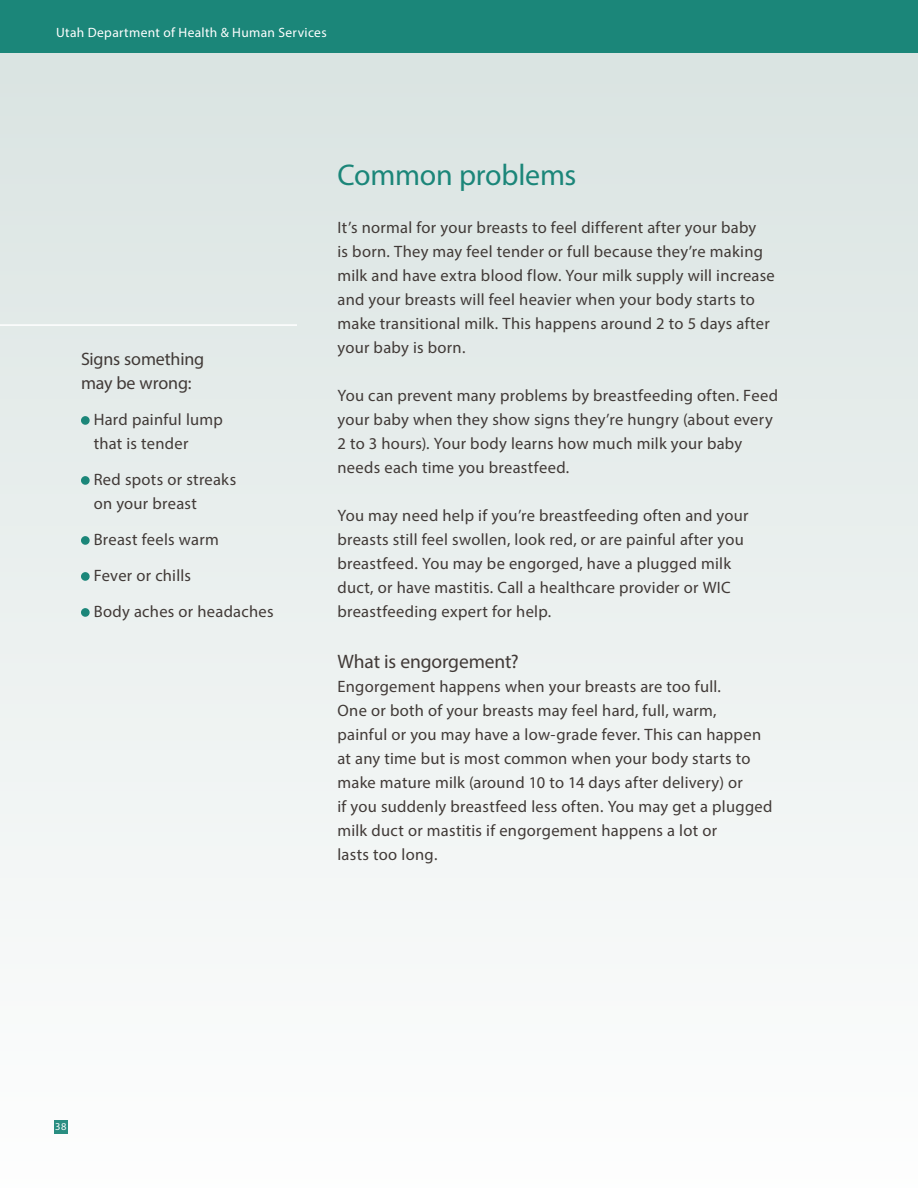
<style>
.page{position:relative;width:918px;height:1188px;background:#fff}
.page>*{position:absolute;margin:0;border:0;box-sizing:border-box;transform-origin:0 0}
.t1{font:30px "Myriad Pro";letter-spacing:-.01em;color:#1b8679}
.t2{font:19.5px "Myriad Pro";letter-spacing:-.005em;color:#413a37}
.t3{font:18px/24px "Myriad Pro";letter-spacing:-.01em;color:#413a37}
.t4{font:16.5px/24px "Myriad Pro";letter-spacing:.015em;color:#413a37}
.t5{font:13.5px "Myriad Pro";letter-spacing:.025em;color:#fff}
.t6{font:10.5px "Myriad Pro";color:#fff}
</style>
<div class="page">
<div style="left:0;top:0;width:918px;height:53px;background:#1b8679"></div>
<div style="left:0;top:53px;width:918px;height:1135px;background:linear-gradient(to bottom,#dae4e2,#fdfefd)"></div>
<div style="left:82px;top:417px;width:7px;height:7px;background:#1b8679;border-radius:50%"></div>
<div style="left:81px;top:416px;width:9px;height:9px;border:2px solid #1b8679;border-radius:50%"></div>
<div style="left:82px;top:477px;width:7px;height:7px;background:#1b8679;border-radius:50%"></div>
<div style="left:81px;top:476px;width:9px;height:9px;border:2px solid #1b8679;border-radius:50%"></div>
<div style="left:82px;top:537px;width:7px;height:7px;background:#1b8679;border-radius:50%"></div>
<div style="left:81px;top:536px;width:9px;height:9px;border:2px solid #1b8679;border-radius:50%"></div>
<div style="left:82px;top:573px;width:7px;height:7px;background:#1b8679;border-radius:50%"></div>
<div style="left:81px;top:572px;width:9px;height:9px;border:2px solid #1b8679;border-radius:50%"></div>
<div style="left:82px;top:609px;width:7px;height:7px;background:#1b8679;border-radius:50%"></div>
<div style="left:81px;top:608px;width:9px;height:9px;border:2px solid #1b8679;border-radius:50%"></div>
<hr style="left:0;top:324px;width:297px;height:2px;background:#fff">
<p class="t5" style="left:56px;top:24px;width:272px">Utah Department of Health &amp; Human Services</p>
<p class="t3" style="left:81px;top:346px;width:125px">Signs something may be wrong:</p>
<p class="t4" style="left:94px;top:407px;width:131px">Hard painful lump that is tender</p>
<p class="t4" style="left:94px;top:467px;width:144px">Red spots or streaks on your breast</p>
<p class="t4" style="left:94px;top:527px;width:127px">Breast feels warm</p>
<p class="t4" style="left:94px;top:563px;width:99px">Fever or chills</p>
<p class="t4" style="left:94px;top:599px;width:181px">Body aches or headaches</p>
<p class="t1" style="left:338px;top:156px;width:240px">Common problems</p>
<p class="t4" style="left:338px;top:215px;width:439px">It’s normal for your breasts to feel different after your baby<br>is born. They may feel tender or full because they’re making milk and have extra blood flow. Your milk supply will increase and your breasts will feel heavier when your body starts to make transitional milk. This happens around 2 to 5 days after your baby is born.</p>
<p class="t4" style="left:338px;top:383px;width:442px">You can prevent many problems by breastfeeding often. Feed your baby when they show signs they’re hungry (about every 2 to 3 hours). Your body learns how much milk your baby needs each time you breastfeed.</p>
<p class="t4" style="left:338px;top:503px;width:413px">You may need help if you’re breastfeeding often and your breasts still feel swollen, look red, or are painful after you breastfeed. You may be engorged, have a plugged milk duct, or have mastitis. Call a healthcare provider or WIC breastfeeding expert for help.</p>
<p class="t2" style="left:338px;top:649px;width:183px">What is engorgement?</p>
<p class="t4" style="left:338px;top:674px;width:437px">Engorgement happens when your breasts are too full.<br>One or both of your breasts may feel hard, full, warm,<br>painful or you may have a low-grade fever. This can happen at any time but is most common when your body starts to make mature milk (around 10 to 14 days after delivery) or<br>if you suddenly breastfeed less often. You may get a plugged milk duct or mastitis if engorgement happens a lot or<br>lasts too long.</p>
<p class="t6" style="left:55px;top:1120px;width:13px">38</p>
</div>
